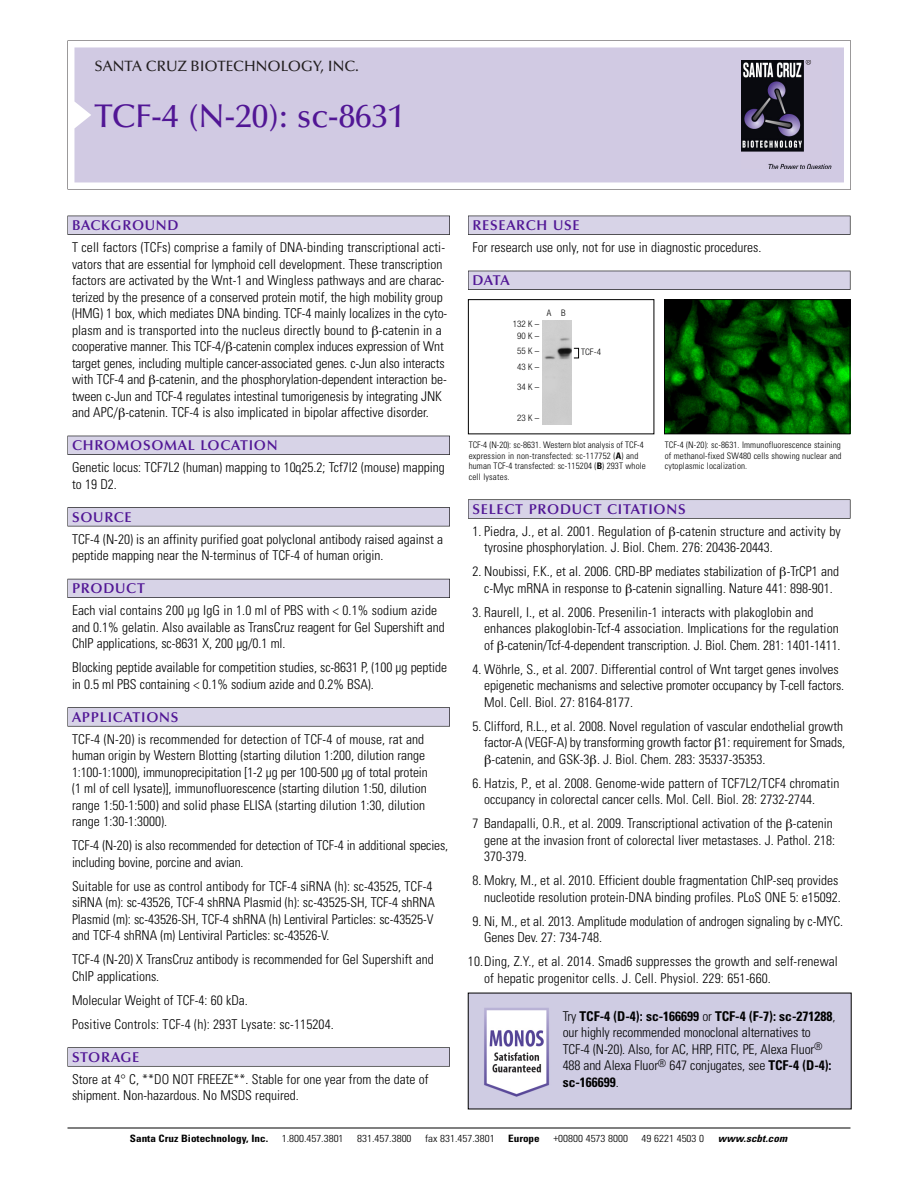
<style>
.page{position:relative;width:918px;height:1188px;background:#fff}
.page>*{position:absolute;margin:0;border:0;box-sizing:border-box;transform-origin:0 0}
.t1{font:500 33px "Optima";color:#511695}
.t2{font:500 15px "Optima";color:#231f20}
.t3{font:600 14.25px "Optima";letter-spacing:.05em;color:#511695}
.t4{font:300 condensed 13.5px/16.5px "Univers";color:#000}
.t5{font:300 condensed 10.2px "Univers";color:#000;scale:1.1 1}
.t6{font:700 condensed 10.2px "Univers";color:#000;scale:1.1 1}
.t7{font:italic 700 condensed 10.2px "Univers";letter-spacing:.005em;color:#000;scale:1.1 1}
.t8{font:300 condensed 9px/10.5px "Univers";letter-spacing:.015em;color:#000}
.t9{font:300 condensed 9px/12px "Helvetica Neue";color:#000;text-align:center}
.s1{font-weight:700}
</style>
<div class="page">
<svg style="left:68px;top:40px;width:783px;height:149px"></svg>
<div style="left:74px;top:47px;width:770px;height:135px;background:#d1cae3"></div>
<img style="left:741px;top:60px;width:90px;height:108px">
<div style="left:68px;top:216px;width:382px;height:19px;background:#525155"></div>
<div style="left:68px;top:216px;width:381px;height:18px;background:#d7d3e7"></div>
<div style="left:68px;top:436px;width:382px;height:19px;background:#515055"></div>
<div style="left:68px;top:436px;width:381px;height:18px;background:#d7d3e7"></div>
<div style="left:68px;top:507px;width:382px;height:19px;background:#545357"></div>
<div style="left:68px;top:508px;width:381px;height:18px;background:#d7d3e7"></div>
<div style="left:68px;top:579px;width:382px;height:19px;background:#54535a"></div>
<div style="left:68px;top:579px;width:381px;height:18px;background:#d7d3e7"></div>
<svg style="left:68px;top:707px;width:382px;height:20px"></svg>
<div style="left:68px;top:708px;width:381px;height:18px;background:#d7d3e7"></div>
<div style="left:68px;top:1047px;width:382px;height:20px;background:#626263"></div>
<div style="left:68px;top:1048px;width:381px;height:18px;background:#d7d3e7"></div>
<div style="left:468px;top:216px;width:382px;height:19px;background:#525155"></div>
<div style="left:468px;top:216px;width:382px;height:18px;background:#d7d3e7"></div>
<div style="left:468px;top:271px;width:382px;height:19px;background:#515055"></div>
<div style="left:468px;top:271px;width:382px;height:18px;background:#d7d3e7"></div>
<div style="left:468px;top:499px;width:382px;height:20px;background:#666"></div>
<div style="left:468px;top:500px;width:382px;height:18px;background:#d7d3e7"></div>
<hr style="left:68px;top:1128px;width:782px;height:1px;background:#000">
<div style="left:468px;top:299px;width:186px;height:135px;border:1px solid #000"></div>
<img style="left:666px;top:301px;width:182px;height:131px">
<div style="left:664px;top:299px;width:186px;height:135px;border:1px solid #000"></div>
<img style="left:543px;top:321px;width:29px;height:104px">
<div style="left:574px;top:348px;width:5px;height:10px;border:1px solid #000"></div>
<img style="left:470px;top:995px;width:380px;height:112px">
<p class="t2" style="left:94px;top:61px;width:266px">SANTA CRUZ BIOTECHNOLOGY, INC.</p>
<h1 class="t1" style="left:94px;top:103px;width:312px">TCF-4 (N-20): sc-8631</h1>
<p class="t3" style="left:72px;top:219px;width:108px">BACKGROUND</p>
<p class="t4" style="left:72px;top:240px;width:377px">T cell factors (TCFs) comprise a family of DNA-binding transcriptional acti&shy;vators that are essential for lymphoid cell development. These transcription factors are activated by the Wnt-1 and Wingless pathways and are charac&shy;terized by the presence of a conserved protein motif, the high mobility group (HMG) 1 box, which mediates DNA binding. TCF-4 mainly localizes in the cyto&shy;plasm and is transported into the nucleus directly bound to -catenin in a cooperative manner. This TCF-4/ -catenin complex induces expression of Wnt target genes, including multiple cancer-associated genes. c-Jun also interacts with TCF-4 and -catenin, and the phosphorylation-dependent interaction be&shy;tween c-Jun and TCF-4 regulates intestinal tumorigenesis by integrating JNK and APC/ -catenin. TCF-4 is also implicated in bipolar affective disorder.</p>
<p class="t3" style="left:72px;top:440px;width:207px">CHROMOSOMAL LOCATION</p>
<p class="t4" style="left:72px;top:460px;width:374px">Genetic locus: TCF7L2 (human) mapping to 10q25.2; Tcf7l2 (mouse) mapping to 19 D2.</p>
<p class="t3" style="left:72px;top:511px;width:61px">SOURCE</p>
<p class="t4" style="left:72px;top:532px;width:373px">TCF-4 (N-20) is an affinity purified goat polyclonal antibody raised against a peptide mapping near the N-terminus of TCF-4 of human origin.</p>
<p class="t3" style="left:72px;top:583px;width:74px">PRODUCT</p>
<p class="t4" style="left:72px;top:603px;width:374px">Each vial contains 200 µg IgG in 1.0 ml of PBS with &lt; 0.1% sodium azide and 0.1% gelatin. Also available as TransCruz reagent for Gel Supershift and<br>ChIP applications, sc-8631 X, 200 µg/0.1 ml.</p>
<p class="t4" style="left:72px;top:660px;width:377px">Blocking peptide available for competition studies, sc-8631 P, (100 µg peptide in 0.5 ml PBS containing &lt; 0.1% sodium azide and 0.2% BSA).</p>
<p class="t3" style="left:72px;top:711px;width:108px">APPLICATIONS</p>
<p class="t4" style="left:72px;top:732px;width:357px">TCF-4 (N-20) is recommended for detection of TCF-4 of mouse, rat and human origin by Western Blotting (starting dilution 1:200, dilution range 1:100-1:1000), immunoprecipitation [1-2 µg per 100-500 µg of total protein (1 ml of cell lysate)], immunofluorescence (starting dilution 1:50, dilution range 1:50-1:500) and solid phase ELISA (starting dilution 1:30, dilution range 1:30-1:3000).</p>
<p class="t4" style="left:72px;top:838px;width:378px">TCF-4 (N-20) is also recommended for detection of TCF-4 in additional species, including bovine, porcine and avian.</p>
<p class="t4" style="left:72px;top:879px;width:364px">Suitable for use as control antibody for TCF-4 siRNA (h): sc-43525, TCF-4 siRNA (m): sc-43526, TCF-4 shRNA Plasmid (h): sc-43525-SH, TCF-4 shRNA Plasmid (m): sc-43526-SH, TCF-4 shRNA (h) Lentiviral Particles: sc-43525-V and TCF-4 shRNA (m) Lentiviral Particles: sc-43526-V.</p>
<p class="t4" style="left:72px;top:952px;width:363px">TCF-4 (N-20) X TransCruz antibody is recommended for Gel Supershift and<br>ChIP applications.</p>
<p class="t4" style="left:72px;top:989px;width:263px;line-height:24px">Molecular Weight of TCF-4: 60 kDa.<br>Positive Controls: TCF-4 (h): 293T Lysate: sc-115204.</p>
<p class="t3" style="left:72px;top:1051px;width:69px">STORAGE</p>
<p class="t4" style="left:72px;top:1072px;width:358px">Store at 4° C, **DO NOT FREEZE**. Stable for one year from the date of shipment. Non-hazardous. No MSDS required.</p>
<p class="t3" style="left:473px;top:219px;width:109px">RESEARCH USE</p>
<p class="t4" style="left:473px;top:240px;width:290px">For research use only, not for use in diagnostic procedures.</p>
<p class="t3" style="left:473px;top:275px;width:39px">DATA</p>
<p class="t9" style="left:547px;top:308px;width:20px">A B</p>
<p class="t9" style="left:513px;top:318px;width:28px">132 K –<br>90K–</p>
<p class="t9" style="left:517px;top:343px;width:24px;line-height:16.5px;text-align:left">55K–<br>43K–</p>
<p class="t9" style="left:517px;top:381px;width:24px">34K–</p>
<p class="t9" style="left:517px;top:413px;width:24px">23K–</p>
<p class="t9" style="left:581px;top:347px;width:21px">TCF-4</p>
<p class="t8" style="left:469px;top:441px;width:179px">TCF-4 (N-20): sc-8631. Western blot analysis of TCF-4 expression in non-transfected: sc-117752 (<span class="s1">A</span>) and human TCF-4 transfected: sc-115204 (<span class="s1">B</span>) 293T whole cell lysates.</p>
<p class="t8" style="left:665px;top:441px;width:178px;text-align:justify">TCF-4 (N-20): sc-8631. Immunofluorescence staining of methanol-fixed SW480 cells showing nuclear and cytoplasmic localization.</p>
<p class="t3" style="left:473px;top:503px;width:215px">SELECT PRODUCT CITATIONS</p>
<p class="t4" style="left:484px;top:524px;width:358px;text-indent:-12px">1. Piedra, J., et al. 2001. Regulation of -catenin structure and activity by tyrosine phosphorylation. J. Biol. Chem. 276: 20436-20443.</p>
<p class="t4" style="left:473px;top:565px;width:368px;text-align:center">2. Noubissi, F.K., et al. 2006. CRD-BP mediates stabilization of -TrCP1 and c-Myc mRNA in response to -catenin signalling. Nature 441: 898-901.</p>
<p class="t4" style="left:484px;top:605px;width:358px;text-indent:-12px">3. Raurell, I., et al. 2006. Presenilin-1 interacts with plakoglobin and enhances plakoglobin-Tcf-4 association. Implications for the regulation of -catenin/Tcf-4-dependent transcription. J. Biol. Chem. 281: 1401-1411.</p>
<p class="t4" style="left:484px;top:662px;width:361px;text-indent:-12px">4. Wöhrle, S., et al. 2007. Differential control of Wnt target genes involves epigenetic mechanisms and selective promoter occupancy by T-cell factors.<br>Mol. Cell. Biol. 27: 8164-8177.</p>
<p class="t4" style="left:473px;top:719px;width:372px">5. Clifford, R.L., et al. 2008. Novel regulation of vascular endothelial growth</p>
<p class="t4" style="left:484px;top:736px;width:362px">factor-A (VEGF-A) by transforming growth factor 1: requirement for Smads,</p>
<p class="t4" style="left:492px;top:752px;width:276px">-catenin, and GSK-3 . J. Biol. Chem. 283: 35337-35353.</p>
<p class="t4" style="left:484px;top:776px;width:357px;text-indent:-12px">6. Hatzis, P., et al. 2008. Genome-wide pattern of TCF7L2/TCF4 chromatin occupancy in colorectal cancer cells. Mol. Cell. Biol. 28: 2732-2744.</p>
<p class="t4" style="left:484px;top:817px;width:352px;text-indent:-12px">7 Bandapalli, O.R., et al. 2009. Transcriptional activation of the -catenin gene at the invasion front of colorectal liver metastases. J. Pathol. 218:<br>370-379.</p>
<p class="t4" style="left:473px;top:874px;width:370px;text-align:right">8. Mokry, M., et al. 2010. Efficient double fragmentation ChIP-seq provides nucleotide resolution protein-DNA binding profiles. PLoS ONE 5: e15092.</p>
<p class="t4" style="left:484px;top:914px;width:360px;text-indent:-12px">9. Ni, M., et al. 2013. Amplitude modulation of androgen signaling by c-MYC.<br>Genes Dev. 27: 734-748.</p>
<p class="t4" style="left:484px;top:955px;width:355px;text-indent:-16px">10.Ding, Z.Y., et al. 2014. Smad6 suppresses the growth and self-renewal of hepatic progenitor cells. J. Cell. Physiol. 229: 651-660.</p>
<p class="t4" style="left:563px;top:1009px;width:274px">Try <span class="s1">TCF-4 (D-4): sc-166699</span> or <span class="s1">TCF-4 (F-7): sc-271288</span>, our highly recommended monoclonal alternatives to TCF-4 (N-20). Also, for AC, HRP, FITC, PE, Alexa Fluor<sup>® </sup>488 and Alexa Fluor<sup>®</sup> 647 conjugates, see <span class="s1">TCF-4 (D-4): sc-166699</span>.</p>
<p class="t6" style="left:130px;top:1135px;width:127px">Santa Cruz Biotechnology, Inc.</p>
<p class="t5" style="left:282px;top:1135px;width:58px">1.800.457.3801</p>
<p class="t5" style="left:357px;top:1135px;width:51px">831.457.3800</p>
<p class="t5" style="left:425px;top:1135px;width:65px">fax 831.457.3801</p>
<p class="t6" style="left:508px;top:1135px;width:30px">Europe</p>
<p class="t5" style="left:553px;top:1135px;width:69px">+00800 4573 8000</p>
<p class="t5" style="left:642px;top:1135px;width:58px">49 6221 4503 0</p>
<p class="t7" style="left:718px;top:1135px;width:64px">www.scbt.com</p>
</div>
